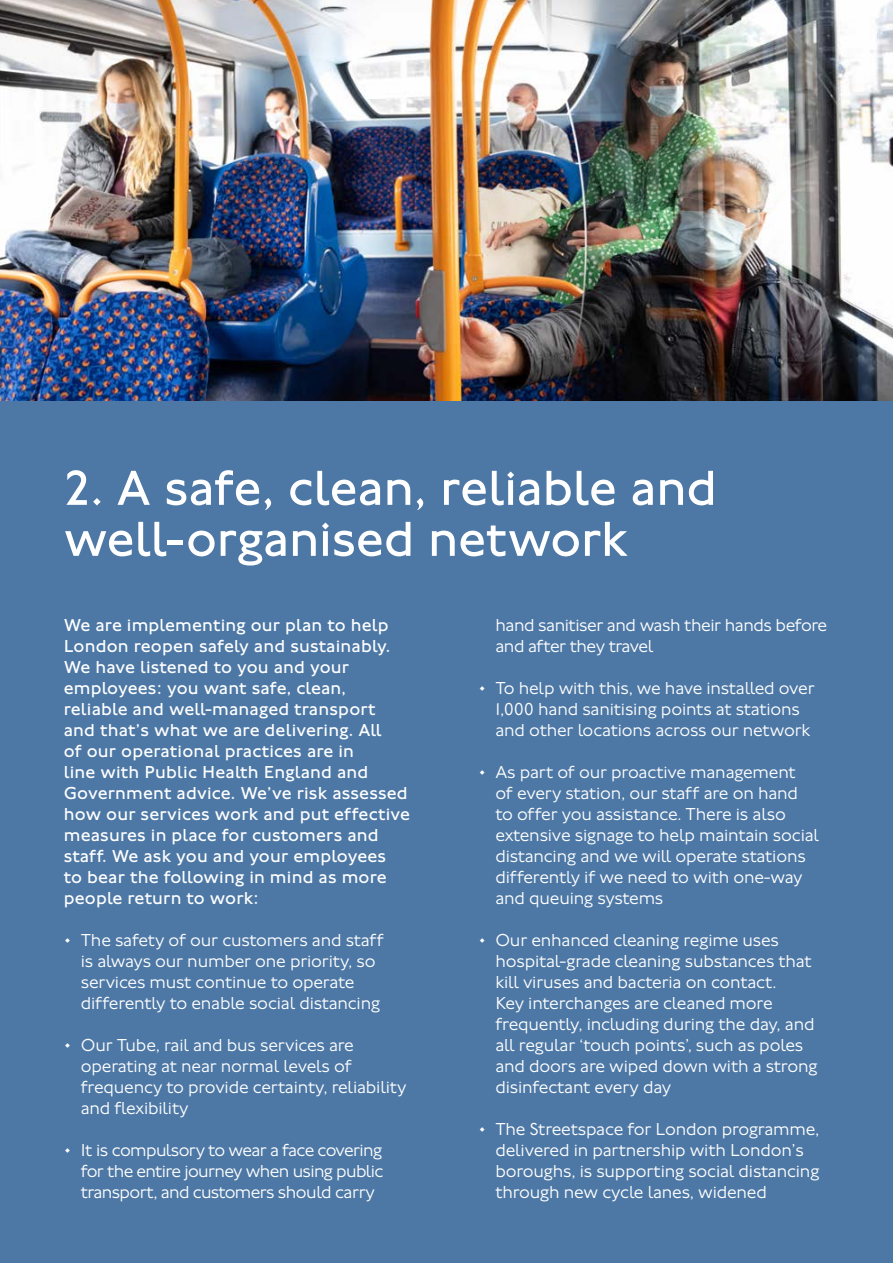
<style>
.page{position:relative;width:893px;height:1263px;background:#4d78a5}
.page>*{position:absolute;margin:0;border:0;box-sizing:border-box;transform-origin:0 0}
.Major_Heading_32_32{font:51px/51px "Johnston 100";letter-spacing:-.01em;color:#fff}
.t1{font:300 18px/21px "Johnston 100";letter-spacing:-.01em;color:#fff}
.Body_12_14_WO__P{font:18px/21px "Johnston 100";letter-spacing:.01em;color:#fff}
</style>
<div class="page">
<img style="left:0;top:0;width:893px;height:400px">
<h2 class="Major_Heading_32_32" style="left:64px;top:463px;width:655px">2. A safe, clean, reliable and well-organised network</h2>
<p class="Body_12_14_WO__P" style="left:64px;top:615px;width:348px">We are implementing our plan to help London reopen safely and sustainably.<br>We have listened to you and your employees: you want safe, clean, reliable and well-managed transport and that’s what we are delivering. All<br>of our operational practices are in<br>line with Public Health England and Government advice. We’ve risk assessed how our services work and put effective measures in place for customers and staff. We ask you and your employees<br>to bear the following in mind as more people return to work:</p>
<p class="t1" style="left:81px;top:930px;width:304px;text-indent:-17px">• The safety of our customers and staff is always our number one priority, so services must continue to operate differently to enable social distancing</p>
<p class="t1" style="left:81px;top:1035px;width:327px;text-indent:-17px">• Our Tube, rail and bus services are operating at near normal levels of frequency to provide certainty, reliability and flexibility</p>
<p class="t1" style="left:81px;top:1140px;width:304px;text-align:justify;text-indent:-17px">• It is compulsory to wear a face covering for the entire journey when using public transport, and customers should carry</p>
<p class="t1" style="left:495px;top:615px;width:333px">hand sanitiser and wash their hands before and after they travel</p>
<p class="t1" style="left:495px;top:678px;width:321px;text-indent:-17px">• To help with this, we have installed over<br>1,000 hand sanitising points at stations and other locations across our network</p>
<p class="t1" style="left:495px;top:762px;width:325px;text-indent:-17px">• As part of our proactive management<br>of every station, our staff are on hand to offer you assistance. There is also extensive signage to help maintain social distancing and we will operate stations differently if we need to with one-way and queuing systems</p>
<p class="t1" style="left:495px;top:930px;width:324px;text-indent:-17px">• Our enhanced cleaning regime uses hospital-grade cleaning substances that kill viruses and bacteria on contact.<br>Key interchanges are cleaned more frequently, including during the day, and all regular ‘touch points’, such as poles and doors are wiped down with a strong disinfectant every day</p>
<p class="t1" style="left:495px;top:1119px;width:326px;text-indent:-17px">• The Streetspace for London programme, delivered in partnership with London’s boroughs, is supporting social distancing through new cycle lanes, widened</p>
</div>
